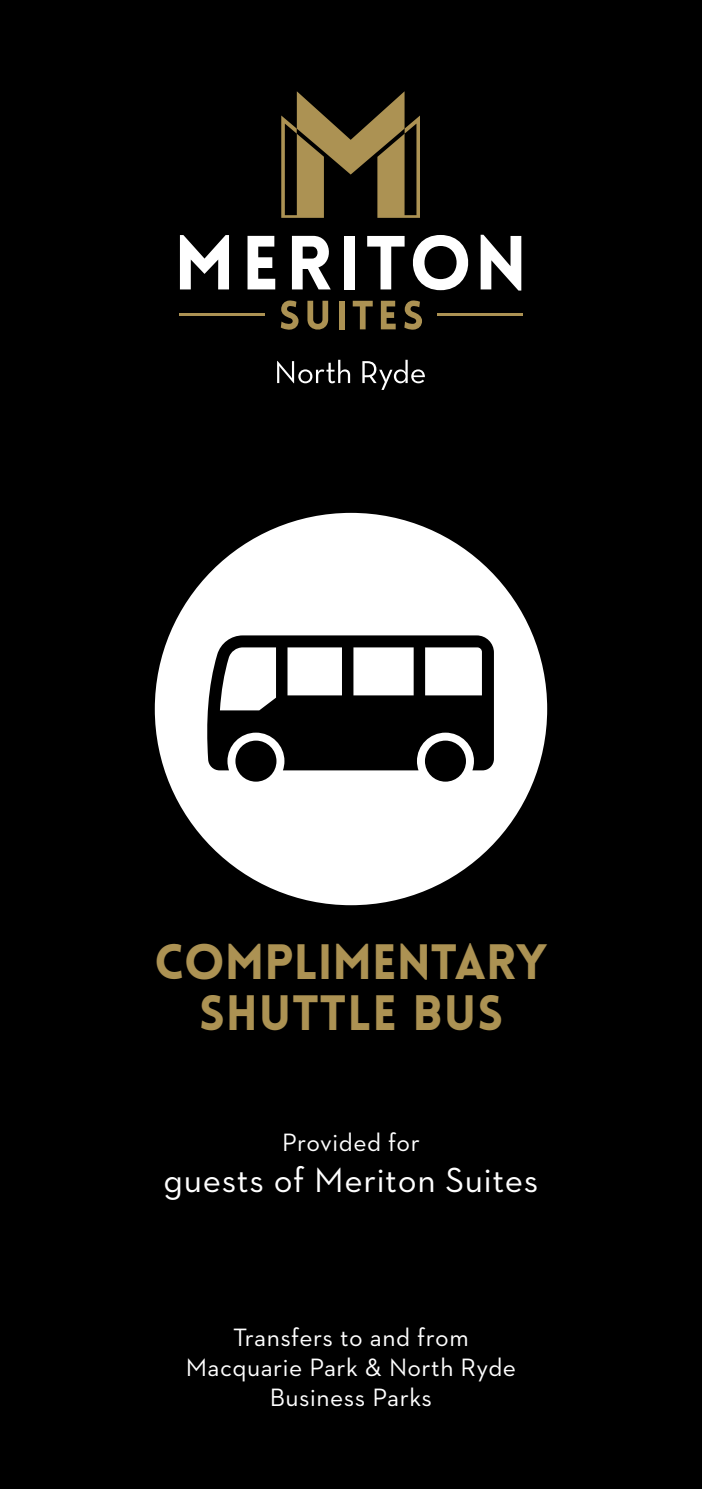
<style>
.page{position:relative;width:702px;height:1489px;background:#fff}
.page>*{position:absolute;margin:0;border:0;box-sizing:border-box;transform-origin:0 0}
.t1{font:900 48.5px/50.5px "Lovelo";color:#ac9253;text-align:center}
.t2{font:35.5px "Neutraface 2 Text";letter-spacing:.02em;color:#fff}
.t3{font:25.5px/30.5px "Neutraface 2 Text";letter-spacing:.02em;color:#fff;text-align:center}
</style>
<div class="page">
<div style="left:0;top:0;width:702px;height:1488px;background:#000"></div>
<div style="left:155px;top:513px;width:392px;height:392px;background:#fff;border-radius:50%"></div>
<div style="left:235px;top:740px;width:41px;height:41px;background:#000;border-radius:50%"></div>
<div style="left:425px;top:740px;width:41px;height:41px;background:#000;border-radius:50%"></div>
<svg style="left:207px;top:635px;width:287px;height:135px"></svg>
<svg style="left:277px;top:360px;width:73px;height:23px"></svg>
<svg style="left:362px;top:360px;width:63px;height:30px"></svg>
<svg style="left:281px;top:91px;width:139px;height:127px"></svg>
<svg style="left:180px;top:235px;width:49px;height:54px"></svg>
<svg style="left:247px;top:236px;width:28px;height:53px"></svg>
<svg style="left:292px;top:236px;width:39px;height:53px"></svg>
<div style="left:344px;top:236px;width:11px;height:53px;background:#fff"></div>
<svg style="left:367px;top:235px;width:154px;height:55px"></svg>
<svg style="left:281px;top:300px;width:17px;height:30px"></svg>
<svg style="left:307px;top:301px;width:21px;height:29px"></svg>
<div style="left:339px;top:301px;width:6px;height:28px;background:#ac9253"></div>
<svg style="left:353px;top:301px;width:20px;height:28px"></svg>
<svg style="left:381px;top:301px;width:14px;height:28px"></svg>
<svg style="left:404px;top:300px;width:18px;height:30px"></svg>
<hr style="left:437px;top:313px;width:86px;height:2px;background:#ac9253">
<hr style="left:179px;top:313px;width:86px;height:2px;background:#ac9253">
<h1 class="t1" style="left:154px;top:937px;width:394px">COMPLIMENTARY<br>SHUTTLE BUS</h1>
<p class="t3" style="left:282px;top:1126px;width:139px">Provided for</p>
<h2 class="t2" style="left:163px;top:1157px;width:376px">guests of Meriton Suites</h2>
<p class="t3" style="left:186px;top:1321px;width:332px">Transfers to and from<br>Macquarie Park &amp; North Ryde<br>Business Parks</p>
</div>
